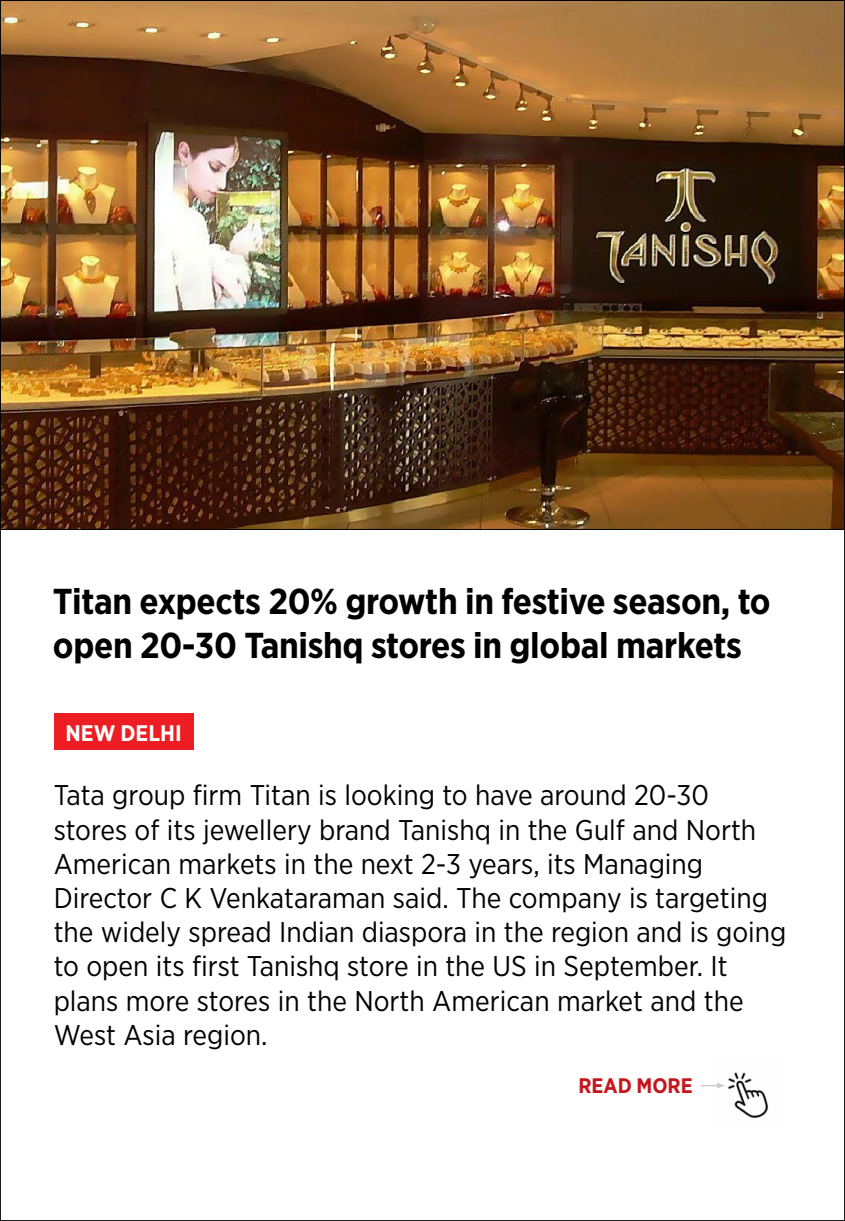
<style>
.page{position:relative;width:845px;height:1221px;background:#fff}
.page>*{position:absolute;margin:0;border:0;box-sizing:border-box;transform-origin:0 0}
.t1{font:700 36px/43.2px "Gotham Narrow";letter-spacing:-.01em;color:#000}
.t2{font:28.5px/34.2px "Gotham Narrow";color:#000}
.t3{font:700 22.5px "Gotham Narrow";color:#fff}
.t4{font:700 21px "Gotham Narrow";color:#c4161c}
</style>
<div class="page">
<img style="left:2px;top:2px;width:840px;height:526px">
<img style="left:717px;top:1072px;width:52px;height:47px">
<svg style="left:701px;top:1082px;width:23px;height:6px"></svg>
<div style="left:54px;top:713px;width:139px;height:36px;background:#ed1d24"></div>
<p class="t1" style="left:53px;top:580px;width:718px">Titan expects 20% growth in festive season, to open 20-30 Tanishq stores in global markets</p>
<p class="t3" style="left:65px;top:718px;width:118px">NEW DELHI</p>
<p class="t2" style="left:54px;top:777px;width:733px">Tata group firm Titan is looking to have around 20-30 stores of its jewellery brand Tanishq in the Gulf and North American markets in the next 2-3 years, its Managing Director C K Venkataraman said. The company is targeting the widely spread Indian diaspora in the region and is going to open its first Tanishq store in the US in September. It plans more stores in the North American market and the West Asia region.</p>
<p class="t4" style="left:578px;top:1072px;width:116px">READ MORE</p>
</div>
